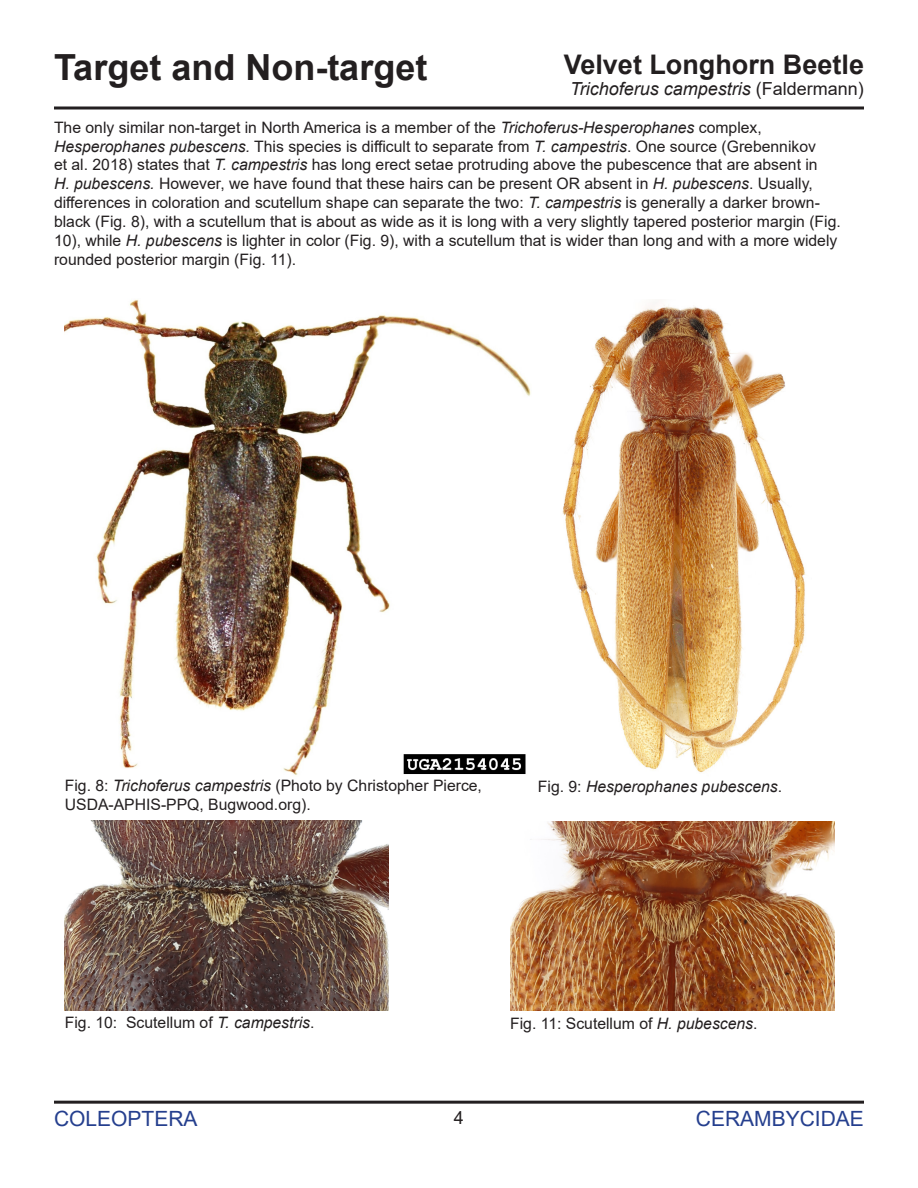
<style>
.page{position:relative;width:918px;height:1188px;background:#fff}
.page>*{position:absolute;margin:0;border:0;box-sizing:border-box;transform-origin:0 0}
.t1{font:700 36px "Arial";color:#231f20}
.t2{font:700 27px "Arial";color:#231f20}
.t3{font:21px "Arial";color:#253f8e}
.t4{font:italic 18px "Arial";color:#231f20}
.t5{font:18px "Arial";color:#231f20}
.t6{font:15.75px/18.9px "Arial";color:#231f20}
.t7{font:italic 15.75px "Arial";color:#231f20}
.s1{font-style:normal}
.s2{font-style:italic}
</style>
<div class="page">
<svg style="left:54px;top:106px;width:810px;height:4px;background:#595657"></svg>
<hr style="left:54px;top:1101px;width:810px;height:3px;background:#231f20">
<img style="left:65px;top:299px;width:466px;height:476px">
<img style="left:562px;top:305px;width:244px;height:468px">
<img style="left:510px;top:822px;width:324px;height:189px">
<img style="left:65px;top:820px;width:324px;height:191px">
<h2 class="t2" style="left:564px;top:45px;width:302px">Velvet Longhorn Beetle</h2>
<p class="t4" style="left:570px;top:77px;width:295px">Trichoferus campestris <span class="s1">(Faldermann)</span></p>
<p class="t6" style="left:54px;top:118px;width:788px">The only similar non-target in North America is a member of the <span class="s2">Trichoferus-Hesperophanes</span> complex, <span class="s2">Hesperophanes pubescens.</span> This species is difficult to separate from <span class="s2">T. campestris</span>. One source (Grebennikov<br>et al. 2018) states that <span class="s2">T. campestris</span> has long erect setae protruding above the pubescence that are absent in<br><span class="s2">H. pubescens.</span> However, we have found that these hairs can be present OR absent in <span class="s2">H. pubescens</span>. Usually, differences in coloration and scutellum shape can separate the two: <span class="s2">T. campestris</span> is generally a darker brown&shy;black (Fig. 8), with a scutellum that is about as wide as it is long with a very slightly tapered posterior margin (Fig.<br>10), while <span class="s2">H. pubescens</span> is lighter in color (Fig. 9), with a scutellum that is wider than long and with a more widely rounded posterior margin (Fig. 11).</p>
<p class="t1" style="left:54px;top:42px;width:375px">Target and Non-target</p>
<p class="t6" style="left:65px;top:776px;width:419px">Fig. 8: <span class="s2">Trichoferus campestris</span> (Photo by Christopher Pierce,<br>USDA-APHIS-PPQ, Bugwood.org).</p>
<p class="t7" style="left:538px;top:776px;width:246px"><span class="s1">Fig. 9:</span> Hesperophanes pubescens<span class="s1">.</span></p>
<p class="t6" style="left:65px;top:1013px;width:251px">Fig. 10: Scutellum of <span class="s2">T. campestris</span>.</p>
<p class="t6" style="left:510px;top:1014px;width:249px">Fig. 11: Scutellum of <span class="s2">H. pubescens</span>.</p>
<h3 class="t3" style="left:54px;top:1104px;width:145px">COLEOPTERA</h3>
<p class="t5" style="left:454px;top:1106px;width:12px">4</p>
<h3 class="t3" style="left:696px;top:1104px;width:170px">CERAMBYCIDAE</h3>
</div>
